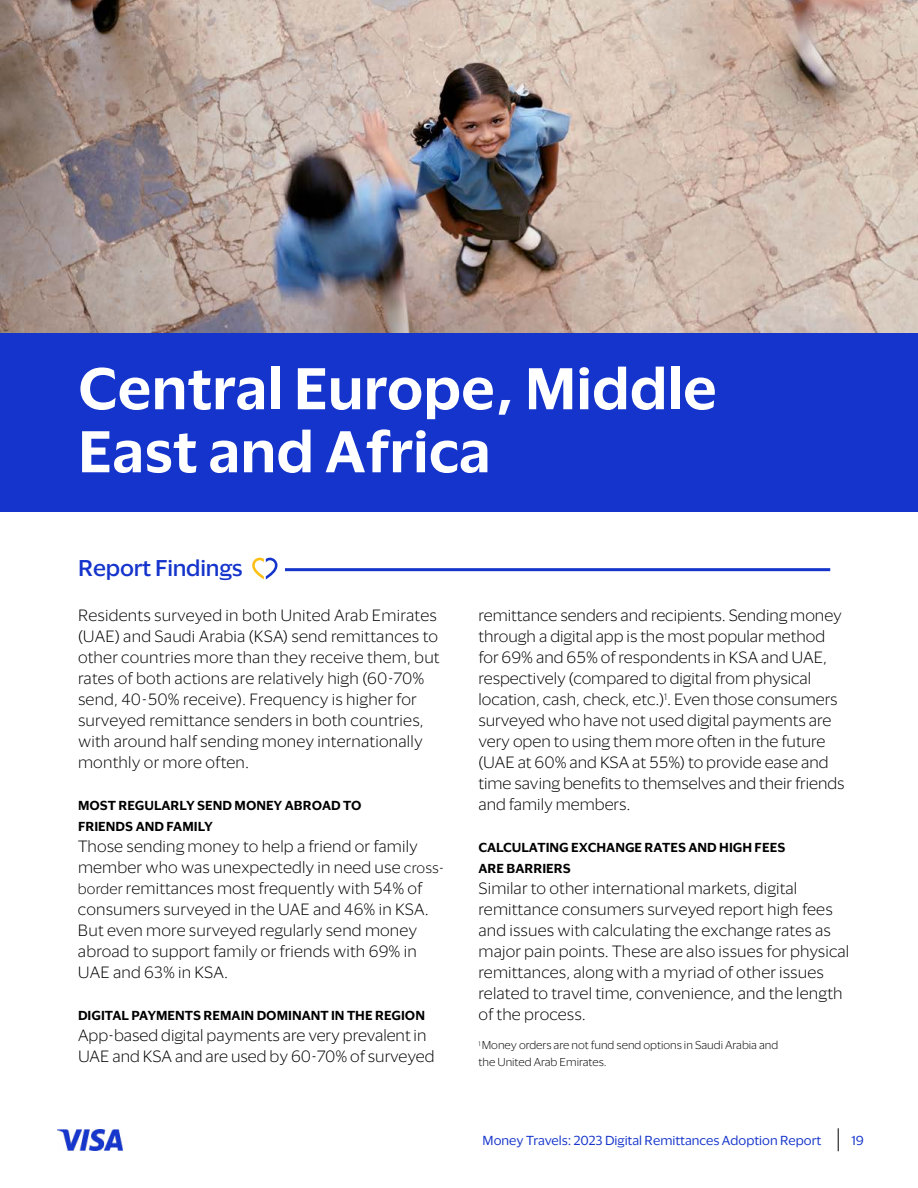
<style>
.page{position:relative;width:918px;height:1188px;background:#fff}
.page>*{position:absolute;margin:0;border:0;box-sizing:border-box;transform-origin:0 0}
.t1{font:600 54px/63px "Visa Dialect";color:#fff}
.t2{font:500 21px "Visa Dialect";letter-spacing:-.01em;color:#1434cb}
.t3{font:300 15px/21px "Visa Dialect";letter-spacing:.01em;color:#000}
.t4{font:600 12px/21px "Visa Dialect";color:#000}
.t5{font:12px "Visa Dialect";color:#1434cb}
.t6{font:300 10.5px/16.5px "Visa Dialect";color:#000}
.s1{font-size:13.5px}
</style>
<div class="page">
<svg style="left:838px;top:1128px;width:1px;height:23px"></svg>
<img style="left:57px;top:1129px;width:65px;height:22px">
<hr style="left:285px;top:568px;width:545px;height:3px;background:#1434cb">
<svg style="left:252px;top:558px;width:25px;height:21px"></svg>
<img style="left:0;top:0;width:918px;height:333px">
<div style="left:0;top:333px;width:918px;height:179px;background:#1434cb"></div>
<h1 class="t1" style="left:78px;top:353px;width:641px">Central Europe, Middle<br>East and Africa</h1>
<h2 class="t2" style="left:78px;top:552px;width:166px">Report Findings</h2>
<p class="t3" style="left:78px;top:604px;width:363px">Residents surveyed in both United Arab Emirates (UAE) and Saudi Arabia (KSA) send remittances to other countries more than they receive them, but rates of both actions are relatively high (60-70% send, 40-50% receive). Frequency is higher for surveyed remittance senders in both countries, with around half sending money internationally monthly or more often.</p>
<p class="t4" style="left:78px;top:794px;width:285px">MOST REGULARLY SEND MONEY ABROAD TO<br>FRIENDS AND FAMILY</p>
<p class="t3" style="left:78px;top:835px;width:368px">Those sending money to help a friend or family member who was unexpectedly in need use <span class="s1">cross&shy;border</span> remittances most frequently with 54% of consumers surveyed in the UAE and 46% in KSA.<br>But even more surveyed regularly send money abroad to support family or friends with 69% in UAE and 63% in KSA.</p>
<p class="t4" style="left:78px;top:1004px;width:349px">DIGITAL PAYMENTS REMAIN DOMINANT IN THE REGION</p>
<p class="t3" style="left:78px;top:1024px;width:358px">App-based digital payments are very prevalent in<br>UAE and KSA and are used by 60-70% of surveyed</p>
<p class="t3" style="left:478px;top:604px;width:368px">remittance senders and recipients. Sending money through a digital app is the most popular method for 69% and 65% of respondents in KSA and UAE, respectively (compared to digital from physical location, cash, check, etc.)<sup>1</sup>. Even those consumers surveyed who have not used digital payments are very open to using them more often in the future (UAE at 60% and KSA at 55%) to provide ease and time saving benefits to themselves and their friends and family members.</p>
<p class="t4" style="left:478px;top:836px;width:308px">CALCULATING EXCHANGE RATES AND HIGH FEES<br>ARE BARRIERS</p>
<p class="t3" style="left:478px;top:877px;width:372px">Similar to other international markets, digital remittance consumers surveyed report high fees and issues with calculating the exchange rates as major pain points. These are also issues for physical remittances, along with a myriad of other issues related to travel time, convenience, and the length of the process.</p>
<p class="t6" style="left:478px;top:1036px;width:301px"><sup>1</sup> Money orders are not fund send options in Saudi Arabia and the United Arab Emirates.</p>
<p class="t5" style="left:483px;top:1131px;width:340px">Money Travels: 2023 Digital Remittances Adoption Report</p>
<p class="t5" style="left:851px;top:1131px;width:14px">19</p>
</div>
